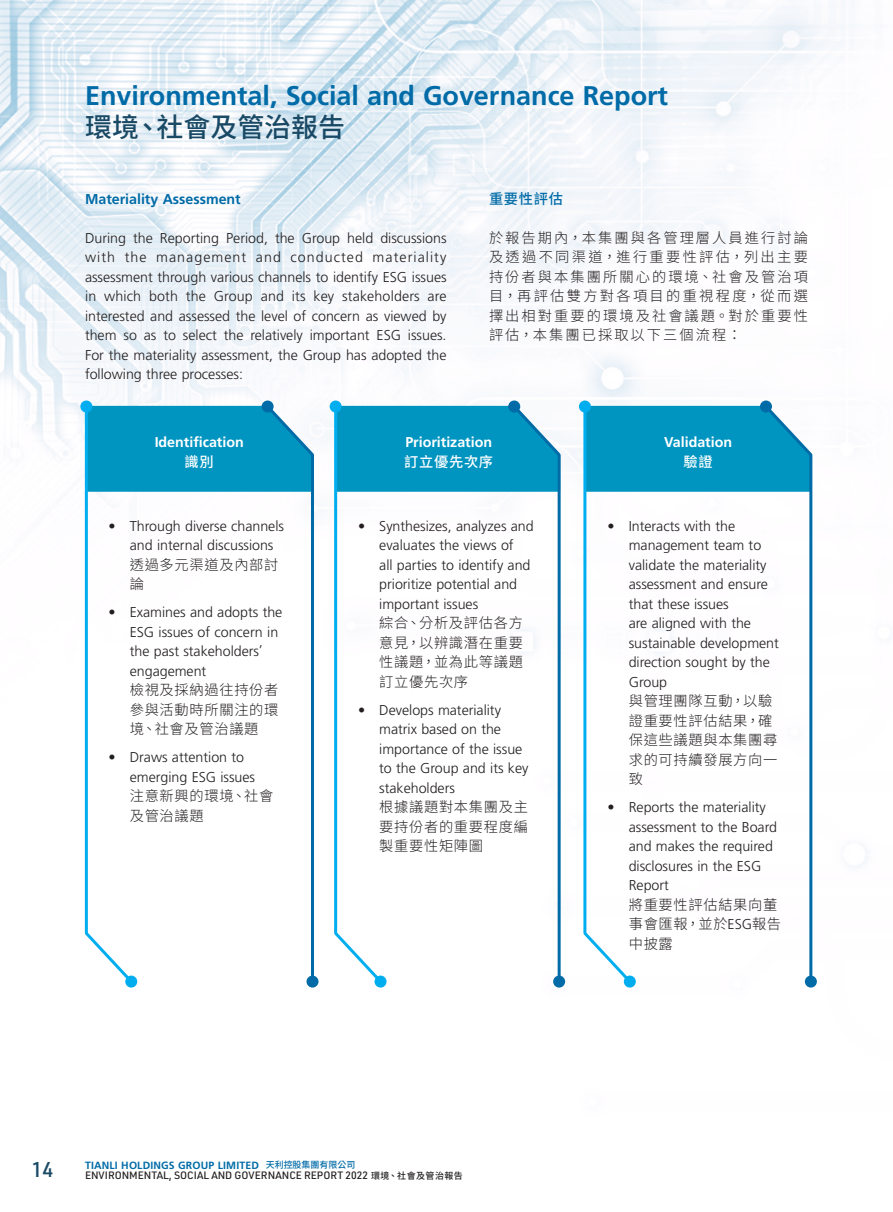
<style>
.page{position:relative;width:893px;height:1212px;background:#fff}
.page>*{position:absolute;margin:0;border:0;box-sizing:border-box;transform-origin:0 0}
.t1{font:700 27px "Frutiger LT Std";color:#006ba7}
.t2{font:500 27px "Source Han Sans TC";color:#194965}
.t3{font:500 21px "URWDIN";color:#194965}
.Body_Text{font:300 14.25px/19.5px "Frutiger LT Std";color:#231f20}
.C_Body_Text{font:300 14.25px/19.5px "Source Han Sans TC";letter-spacing:.145em;color:#231f20;text-align:justify}
.Body_Text-2{font:700 14.25px "Frutiger LT Std";color:#fff}
.Heading_2{font:700 14.25px "Frutiger LT Std";color:#006ba7}
.Body_Text-3{font:500 14.25px "Source Han Sans TC";letter-spacing:.05em;color:#fff}
.C_Heading_2{font:500 14.25px "Source Han Sans TC";letter-spacing:.05em;color:#006ba7}
.t4{font:500 10.5px "URWDIN";letter-spacing:-.005em;color:#231f20}
.t5{font:700 10.5px "Frutiger LT Std";letter-spacing:.015em;color:#006ba7}
.s1{font-family:"Source Han Sans TC"}
.s2{font-family:"Source Han Sans TC";font-weight:500;font-size:9px}
.s3{font-family:"Source Han Sans TC";font-size:9px}
</style>
<div class="page">
<img style="left:0;top:0;width:868px;height:988px">
<svg style="left:80px;top:400px;width:12px;height:12px"></svg>
<div style="left:125px;top:975px;width:12px;height:12px;background:#00aeef;border-radius:50%"></div>
<svg style="left:330px;top:400px;width:12px;height:12px"></svg>
<div style="left:375px;top:975px;width:12px;height:12px;background:#00aeef;border-radius:50%"></div>
<svg style="left:83px;top:402px;width:232px;height:584px"></svg>
<div style="left:306px;top:975px;width:12px;height:12px;background:#006ba7;border-radius:50%"></div>
<div style="left:262px;top:400px;width:12px;height:12px;background:#006ba7;border-radius:50%"></div>
<svg style="left:333px;top:402px;width:229px;height:584px"></svg>
<div style="left:553px;top:975px;width:12px;height:12px;background:#006ba7;border-radius:50%"></div>
<div style="left:508px;top:400px;width:12px;height:12px;background:#006ba7;border-radius:50%"></div>
<svg style="left:805px;top:975px;width:12px;height:12px"></svg>
<svg style="left:760px;top:400px;width:12px;height:12px"></svg>
<svg style="left:582px;top:402px;width:232px;height:584px"></svg>
<div style="left:579px;top:400px;width:12px;height:12px;background:#00aeef;border-radius:50%"></div>
<div style="left:624px;top:975px;width:12px;height:12px;background:#00aeef;border-radius:50%"></div>
<h1 class="t1" style="left:85px;top:80px;width:584px">Environmental, Social and Governance Report</h1>
<h1 class="t2" style="left:85px;top:112px;width:262px">環境、社會及管治報告</h1>
<p class="Heading_2" style="left:85px;top:191px;width:157px">Materiality Assessment</p>
<p class="Body_Text" style="left:85px;top:228px;width:363px;text-align:justify">During the Reporting Period, the Group held discussions with the management and conducted materiality assessment through various channels to identify ESG issues in which both the Group and its key stakeholders are interested and assessed the level of concern as viewed by them so as to select the relatively important ESG issues.<br>For the materiality assessment, the Group has adopted the following three processes:</p>
<p class="C_Heading_2" style="left:489px;top:191px;width:75px">重要性評估</p>
<p class="C_Body_Text" style="left:489px;top:228px;width:320px">於報告期內，本集團與各管理層人員進行討論及透過不同渠道，進行重要性評估，列出主要持份者與本集團所關心的環境、社會及管治項目，再評估雙方對各項目的重視程度，從而選擇出相對重要的環境及社會議題。對於重要性評估，本集團已採取以下三個流程：</p>
<p class="Body_Text-2" style="left:155px;top:434px;width:91px">Identification</p>
<p class="Body_Text-3" style="left:185px;top:453px;width:31px">識別</p>
<p class="Body_Text" style="left:130px;top:516px;width:156px;text-indent:-21px">• Through diverse channels and internal discussions<span class="s1">透過多元渠道及內部討論</span></p>
<p class="Body_Text" style="left:130px;top:603px;width:154px;text-indent:-21px">• Examines and adopts the<br>ESG issues of concern in the past stakeholders’ engagement<br><span class="s1">檢視及採納過往持份者參與活動時所關注的環境、社會及管治議題</span></p>
<p class="Body_Text" style="left:130px;top:748px;width:145px;text-indent:-21px">• Draws attention to emerging ESG issues<br><span class="s1">注意新興的環境、社會及管治議題</span></p>
<p class="Body_Text-2" style="left:405px;top:434px;width:88px">Prioritization</p>
<p class="Body_Text-3" style="left:404px;top:453px;width:90px">訂立優先次序</p>
<p class="Body_Text" style="left:379px;top:516px;width:156px;text-indent:-21px">• Synthesizes, analyzes and evaluates the views of<br>all parties to identify and prioritize potential and important issues<br><span class="s1">綜合、分析及評估各方意見，以辨識潛在重要性議題，並為此等議題訂立優先次序</span></p>
<p class="Body_Text" style="left:379px;top:700px;width:151px;text-indent:-21px">• Develops materiality matrix based on the importance of the issue to the Group and its key stakeholders<br><span class="s1">根據議題對本集團及主要持份者的重要程度編製重要性矩陣圖</span></p>
<p class="Body_Text-2" style="left:664px;top:434px;width:69px">Validation</p>
<p class="Body_Text-3" style="left:684px;top:453px;width:31px">驗證</p>
<p class="Body_Text" style="left:629px;top:516px;width:152px;text-indent:-21px">• Interacts with the management team to validate the materiality assessment and ensure that these issues<br>are aligned with the sustainable development direction sought by the<br>Group<br><span class="s1">與管理團隊互動，以驗證重要性評估結果，確保這些議題與本集團尋求的可持續發展方向一致</span></p>
<p class="Body_Text" style="left:629px;top:798px;width:154px;text-indent:-21px">• Reports the materiality assessment to the Board and makes the required disclosures in the ESG<br>Report<br><span class="s1">將重要性評估結果向董事會匯報，並於</span>ESG<span class="s1">報告中披露</span></p>
<h2 class="t3" style="left:31px;top:1156px;width:24px">14</h2>
<p class="t5" style="left:85px;top:1159px;width:272px">TIANLI HOLDINGS GROUP LIMITED <span class="s2">天利控股集團有限公司</span></p>
<p class="t4" style="left:85px;top:1168px;width:379px">ENVIRONMENTAL, SOCIAL AND GOVERNANCE REPORT 2022 <span class="s3">環境、社會及管治報告</span></p>
</div>
